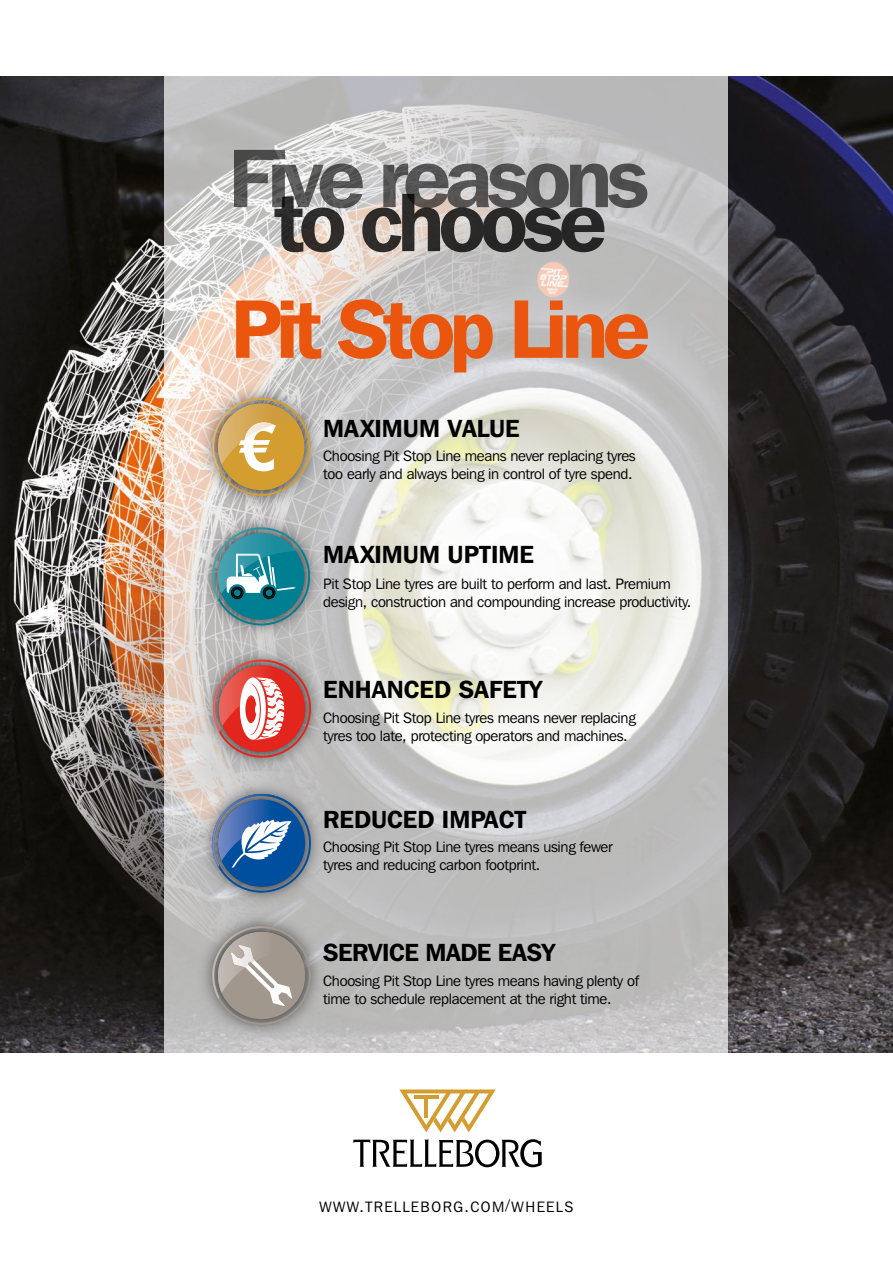
<style>
.page{position:relative;width:893px;height:1263px;background:#fff}
.page>*{position:absolute;margin:0;border:0;box-sizing:border-box;transform-origin:0 0}
.t1{font:600 82.5px "Franklin Gothic IT Cby BT";letter-spacing:-.07em;color:#000}
.t2{font:600 82.5px "Franklin Gothic IT Cby BT";letter-spacing:-.07em;color:#ea560d}
.t3{font:600 24.75px "Franklin Gothic IT Cby BT";color:#000}
.t4{font:600 24.75px "Franklin Gothic IT Cby BT";letter-spacing:-.02em;color:#000}
.t5{font:15px/18px "Franklin Gothic IT Cby BT";letter-spacing:-.02em;color:#000}
.t6{font:15px "Franklin Gothic IT Cby BT";letter-spacing:.1em;color:#000}
</style>
<div class="page">
<img style="left:0;top:77px;width:893px;height:975px">
<svg style="left:165px;top:76px;width:563px;height:977px;background:#d0cfcc"></svg>
<svg style="left:399px;top:1089px;width:97px;height:43px"></svg>
<svg style="left:353px;top:1139px;width:189px;height:28px"></svg>
<div style="left:197px;top:512px;width:128px;height:129px;background:#000;opacity:.75"></div>
<svg style="left:212px;top:527px;width:98px;height:98px;background:#5397a1"></svg>
<div style="left:198px;top:644px;width:128px;height:129px;background:#000;opacity:.75"></div>
<svg style="left:213px;top:660px;width:98px;height:98px;background:#d17974"></svg>
<div style="left:197px;top:778px;width:130px;height:130px;background:#000;opacity:.75"></div>
<svg style="left:212px;top:794px;width:99px;height:99px;background:#5d82ac"></svg>
<div style="left:197px;top:910px;width:130px;height:130px;background:#000;opacity:.75"></div>
<svg style="left:212px;top:926px;width:99px;height:99px;background:#a7a19b"></svg>
<div style="left:197px;top:382px;width:128px;height:129px;background:#000;opacity:.75"></div>
<svg style="left:212px;top:398px;width:98px;height:98px;background:#ccac70"></svg>
<h1 class="t1" style="left:229px;top:126px;width:422px">Five reasons</h1>
<h1 class="t1" style="left:274px;top:170px;width:334px">to choose</h1>
<h1 class="t2" style="left:231px;top:277px;width:421px">Pit Stop Line</h1>
<h2 class="t3" style="left:323px;top:413px;width:198px">MAXIMUM VALUE</h2>
<p class="t5" style="left:323px;top:447px;width:314px">Choosing Pit Stop Line means never replacing tyres too early and always being in control of tyre spend.</p>
<h2 class="t3" style="left:323px;top:539px;width:212px">MAXIMUM UPTIME</h2>
<p class="t5" style="left:323px;top:574px;width:370px">Pit Stop Line tyres are built to perform and last. Premium design, construction and compounding increase productivity.</p>
<h2 class="t3" style="left:323px;top:674px;width:221px">ENHANCED SAFETY</h2>
<p class="t5" style="left:323px;top:708px;width:314px">Choosing Pit Stop Line tyres means never replacing tyres too late, protecting operators and machines.</p>
<h2 class="t3" style="left:323px;top:804px;width:205px">REDUCED IMPACT</h2>
<p class="t5" style="left:323px;top:838px;width:291px">Choosing Pit Stop Line tyres means using fewer tyres and reducing carbon footprint.</p>
<h2 class="t4" style="left:323px;top:937px;width:234px">SERVICE MADE EASY</h2>
<p class="t5" style="left:323px;top:971px;width:317px">Choosing Pit Stop Line tyres means having plenty of time to schedule replacement at the right time.</p>
<p class="t6" style="left:319px;top:1197px;width:255px">WWW.TRELLEBORG.COM/WHEELS</p>
</div>
